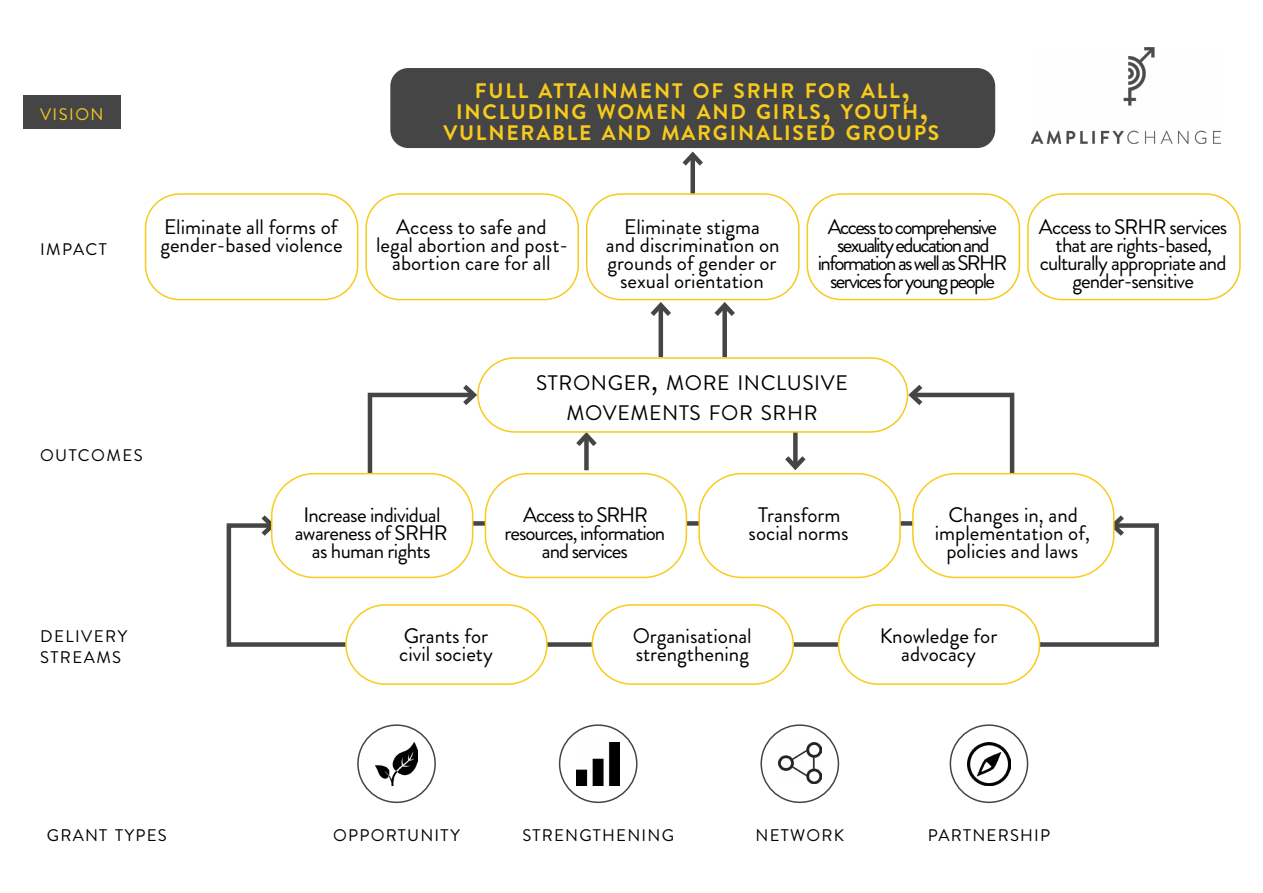
<style>
.page{position:relative;width:1263px;height:893px;background:#fff}
.page>*{position:absolute;margin:0;border:0;box-sizing:border-box;transform-origin:0 0}
.t1{font:21px/18px "Brandon Grotesque";color:#000;text-align:center}
.t2{font:700 21px/21px "Brandon Grotesque";letter-spacing:.085em;color:#f7ca1c;text-align:center}
.t3{font:21px/18px "Brandon Grotesque";letter-spacing:-.08em;color:#000;text-align:center}
.t4{font:21px/18px "Brandon Grotesque";letter-spacing:-.04em;color:#000;text-align:center}
.t5{font:21px/18px "Brandon Grotesque";letter-spacing:-.03em;color:#000;text-align:center}
.t6{font:21px/18px "Brandon Grotesque";letter-spacing:-.05em;color:#000;text-align:center}
.t7{font:21px/30px "Brandon Grotesque";letter-spacing:.03em;color:#000;text-align:center}
.t8{font:16.8px/21px "Brandon Grotesque";letter-spacing:.07em;color:#000}
.t9{font:16.8px "Brandon Grotesque";letter-spacing:.085em;color:#f7ca1c}
.s1{font-size:30px}
</style>
<div class="page">
<div style="left:690px;top:155px;width:5px;height:75px;background:#454545"></div>
<svg style="left:682px;top:151px;width:21px;height:19px"></svg>
<div style="left:23px;top:95px;width:98px;height:33px;background:#454545"></div>
<div style="left:390px;top:68px;width:605px;height:80px;background:#454545;border-radius:18px"></div>
<div style="left:145px;top:193px;width:213px;height:107px;border:2px solid #f7ca1c;border-radius:34px"></div>
<div style="left:365px;top:193px;width:214px;height:107px;border:2px solid #f7ca1c;border-radius:34px"></div>
<div style="left:587px;top:194px;width:212px;height:106px;background:#fff;border-radius:34px"></div>
<div style="left:586px;top:193px;width:213px;height:107px;border:2px solid #f7ca1c;border-radius:34px"></div>
<div style="left:806px;top:193px;width:214px;height:107px;border:2px solid #f7ca1c;border-radius:34px"></div>
<div style="left:1027px;top:193px;width:214px;height:107px;border:2px solid #f7ca1c;border-radius:34px"></div>
<div style="left:722px;top:305px;width:5px;height:52px;background:#454545"></div>
<svg style="left:710px;top:299px;width:30px;height:22px"></svg>
<div style="left:658px;top:305px;width:5px;height:52px;background:#454545"></div>
<svg style="left:646px;top:299px;width:30px;height:22px"></svg>
<svg style="left:365px;top:392px;width:651px;height:136px"></svg>
<svg style="left:458px;top:383px;width:22px;height:27px"></svg>
<svg style="left:905px;top:380px;width:22px;height:30px"></svg>
<svg style="left:1036px;top:511px;width:123px;height:138px"></svg>
<svg style="left:226px;top:515px;width:124px;height:132px"></svg>
<div style="left:345px;top:642px;width:697px;height:5px;background:#454545"></div>
<div style="left:478px;top:358px;width:429px;height:74px;background:#fff;border-radius:37px"></div>
<div style="left:477px;top:357px;width:431px;height:76px;border:2px solid #f7ca1c;border-radius:37px"></div>
<div style="left:346px;top:605px;width:201px;height:79px;background:#fff;border-radius:40px"></div>
<div style="left:345px;top:604px;width:203px;height:81px;border:2px solid #f9cb1c;border-radius:40px"></div>
<div style="left:592px;top:605px;width:201px;height:79px;background:#fff;border-radius:40px"></div>
<div style="left:591px;top:604px;width:203px;height:81px;border:2px solid #f9cb1c;border-radius:40px"></div>
<div style="left:838px;top:605px;width:201px;height:79px;background:#fff;border-radius:40px"></div>
<div style="left:838px;top:604px;width:202px;height:81px;border:2px solid #f9cb1c;border-radius:40px"></div>
<div style="left:272px;top:474px;width:201px;height:103px;background:#fff;border-radius:43px"></div>
<div style="left:271px;top:473px;width:202px;height:105px;border:2px solid #f9cb1c;border-radius:43px"></div>
<div style="left:485px;top:474px;width:201px;height:103px;background:#fff;border-radius:43px"></div>
<div style="left:485px;top:473px;width:202px;height:105px;border:2px solid #f9cb1c;border-radius:43px"></div>
<div style="left:699px;top:474px;width:201px;height:103px;background:#fff;border-radius:43px"></div>
<div style="left:698px;top:473px;width:203px;height:105px;border:2px solid #f9cb1c;border-radius:43px"></div>
<div style="left:913px;top:474px;width:201px;height:103px;background:#fff;border-radius:43px"></div>
<div style="left:912px;top:473px;width:202px;height:105px;border:2px solid #f9cb1c;border-radius:43px"></div>
<div style="left:559px;top:724px;width:78px;height:79px;border:2px solid #454545;border-radius:50%"></div>
<svg style="left:576px;top:742px;width:44px;height:43px"></svg>
<img style="left:577px;top:742px;width:42px;height:43px">
<div style="left:357px;top:724px;width:79px;height:79px;border:2px solid #454545;border-radius:50%"></div>
<img style="left:375px;top:742px;width:43px;height:43px">
<div style="left:760px;top:724px;width:79px;height:79px;border:2px solid #454545;border-radius:50%"></div>
<img style="left:778px;top:742px;width:43px;height:42px">
<div style="left:950px;top:724px;width:78px;height:79px;border:2px solid #454545;border-radius:50%"></div>
<img style="left:968px;top:742px;width:42px;height:43px">
<img style="left:1032px;top:47px;width:188px;height:97px">
<p class="t9" style="left:40px;top:103px;width:65px">VISION</p>
<p class="t8" style="left:40px;top:239px;width:68px">IMPACT</p>
<p class="t2" style="left:443px;top:80px;width:497px">FULL ATTAINMENT OF SRHR FOR ALL<span class="s1">,<br></span>INCLUDING WOMEN AND GIRLS<span class="s1">,</span> YOUTH<span class="s1">,<br></span>VULNERABLE AND MARGINALISED GROUPS</p>
<p class="t1" style="left:160px;top:218px;width:184px;text-align:left">Eliminate all forms of gender-based violence</p>
<p class="t1" style="left:376px;top:218px;width:194px">Access to safe and legal abortion and post&shy;abortion care for all</p>
<p class="t1" style="left:606px;top:218px;width:175px">Eliminate stigma<br>and discrimination on grounds of gender or sexual orientation</p>
<p class="t3" style="left:818px;top:218px;width:191px">Access to comprehensive sexuality education and information as well as SRHR services for young people</p>
<p class="t4" style="left:1039px;top:218px;width:190px">Access to SRHR services that are rights-based, culturally appropriate and gender-sensitive</p>
<p class="t8" style="left:40px;top:445px;width:104px">OUTCOMES</p>
<p class="t8" style="left:40px;top:626px;width:89px">DELIVERY<br>STREAMS</p>
<p class="t7" style="left:536px;top:369px;width:313px">STRONGER<span class="s1">,</span> MORE INCLUSIVE<br>MOVEMENTS FOR SRHR</p>
<p class="t5" style="left:295px;top:506px;width:154px">Increase individual awareness of SRHR as human rights</p>
<p class="t6" style="left:505px;top:506px;width:162px">Access to SRHR resources, information and services</p>
<p class="t1" style="left:748px;top:506px;width:102px">Transform social norms</p>
<p class="t1" style="left:935px;top:506px;width:157px">Changes in, and implementation of, policies and laws</p>
<p class="t1" style="left:399px;top:627px;width:95px;text-align:left">Grants for civil society</p>
<p class="t1" style="left:633px;top:627px;width:120px;text-align:left">Organisational strengthening</p>
<p class="t1" style="left:880px;top:627px;width:119px">Knowledge for advocacy</p>
<p class="t8" style="left:47px;top:825px;width:121px">GRANT TYPES</p>
<p class="t8" style="left:333px;top:825px;width:128px">OPPORTUNITY</p>
<p class="t8" style="left:522px;top:825px;width:153px">STRENGTHENING</p>
<p class="t8" style="left:755px;top:825px;width:90px">NETWORK</p>
<p class="t8" style="left:928px;top:825px;width:124px">PARTNERSHIP</p>
</div>
